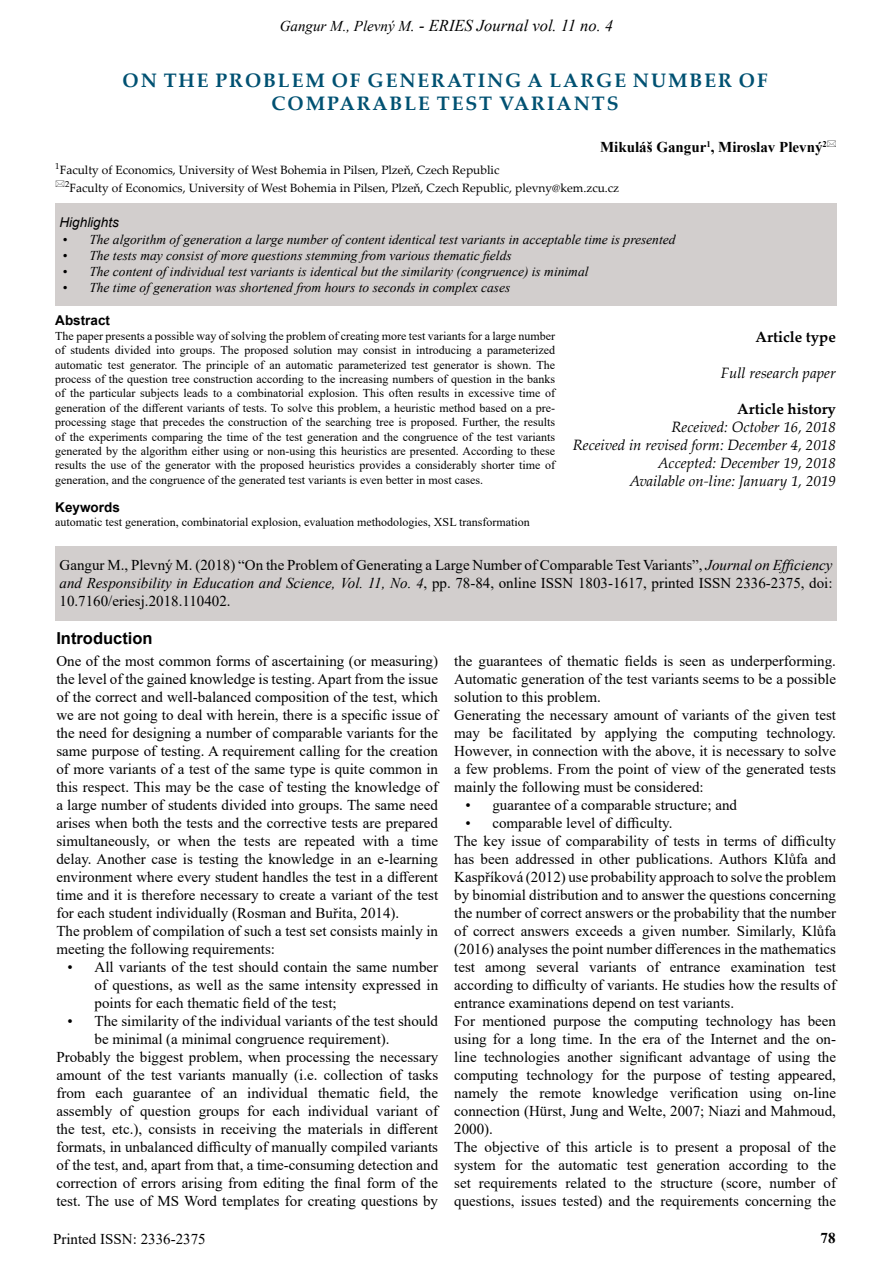
<style>
.page{position:relative;width:893px;height:1263px;background:#fff}
.page>*{position:absolute;margin:0;border:0;box-sizing:border-box;transform-origin:0 0}
.t1{font:700 19.5px/23.4px "Palatino Linotype";letter-spacing:.1em;color:#005172;text-align:center}
.t2{font:italic 16.5px "Times New Roman";color:#000}
.t3{font:700 16.5px "Arial";color:#000}
.t4{font:15px/18px "Times New Roman";color:#000}
.t5{font:italic 15px/18px "Palatino Linotype";color:#000;text-align:right}
.t6{font:700 15px "Times New Roman";color:#000}
.t7{font:700 15px "Palatino Linotype";color:#000}
.t8{font:italic 13.5px "Times New Roman";color:#000}
.t9{font:700 13.5px "Arial";color:#000}
.t10{font:italic 13.5px "Arial";color:#000}
.t11{font:12px/14.4px "Times New Roman";color:#000;text-align:justify}
.t12{font:12px/18px "Palatino Linotype";color:#000}
.s1{font-size:15px}
.s2{font-style:italic}
</style>
<div class="page">
<div style="left:55px;top:546px;width:782px;height:74px;background:#d2cecd"></div>
<div style="left:55px;top:204px;width:782px;height:102px;background:#d2cecd"></div>
<p class="t2" style="left:280px;top:14px;width:335px"><span class="s1">Gangur M., Plevný M</span>. - ERIES Journal vol. 11 no. 4</p>
<h1 class="t1" style="left:123px;top:68px;width:647px">ON THE PROBLEM OF GENERATING A LARGE NUMBER OF<br>COMPARABLE TEST VARIANTS</h1>
<p class="t6" style="left:600px;top:136px;width:228px">Mikuláš Gangur<sup>1</sup>, Miroslav Plevný<sup>2</sup></p>
<p class="t12" style="left:65px;top:161px;width:556px;text-indent:-10px"><sup>1</sup>Faculty of Economics, University of West Bohemia in Pilsen, Plzeň, Czech Republic<br><sup>2</sup>Faculty of Economics, University of West Bohemia in Pilsen, Plzeň, Czech Republic, plevny@kem.zcu.cz</p>
<p class="t10" style="left:60px;top:214px;width:61px">Highlights</p>
<p class="t8" style="left:62px;top:230px;width:615px">• The algorithm of generation a large number of content identical test variants in acceptable time is presented</p>
<p class="t8" style="left:62px;top:246px;width:451px">• The tests may consist of more questions stemming from various thematic fields</p>
<p class="t8" style="left:62px;top:262px;width:528px">• The content of individual test variants is identical but the similarity (congruence) is minimal</p>
<p class="t8" style="left:62px;top:278px;width:449px">• The time of generation was shortened from hours to seconds in complex cases</p>
<p class="t7" style="left:756px;top:326px;width:82px">Article type</p>
<p class="t5" style="left:721px;top:363px;width:117px">Full research paper</p>
<p class="t7" style="left:737px;top:398px;width:100px">Article history</p>
<p class="t5" style="left:573px;top:417px;width:265px">Received: October 16, 2018<br>Received in revised form: December 4, 2018<br>Accepted: December 19, 2018<br>Available on-line: January 1, 2019</p>
<p class="t9" style="left:55px;top:311px;width:56px">Abstract</p>
<p class="t11" style="left:55px;top:328px;width:501px">The paper presents a possible way of solving the problem of creating more test variants for a large number of students divided into groups. The proposed solution may consist in introducing a parameterized automatic test generator. The principle of an automatic parameterized test generator is shown. The process of the question tree construction according to the increasing numbers of question in the banks of the particular subjects leads to a combinatorial explosion. This often results in excessive time of generation of the different variants of tests. To solve this problem, a heuristic method based on a pre&shy;processing stage that precedes the construction of the searching tree is proposed. Further, the results of the experiments comparing the time of the test generation and the congruence of the test variants generated by the algorithm either using or non-using this heuristics are presented. According to these results the use of the generator with the proposed heuristics provides a considerably shorter time of generation, and the congruence of the generated test variants is even better in most cases.</p>
<p class="t9" style="left:55px;top:498px;width:66px">Keywords</p>
<p class="t11" style="left:55px;top:515px;width:476px">automatic test generation, combinatorial explosion, evaluation methodologies, XSL transformation</p>
<p class="t4" style="left:60px;top:556px;width:774px;text-align:justify">Gangur M., Plevný M. (2018) “On the Problem of Generating a Large Number of Comparable Test Variants”, <span class="s2">Journal on Efficiency and Responsibility in Education and Science, Vol. 11, No. 4</span>, pp. 78-84, online ISSN 1803-1617, printed ISSN 2336-2375, doi:<br>10.7160/eriesj.2018.110402.</p>
<p class="t3" style="left:56px;top:626px;width:98px">Introduction</p>
<p class="t4" style="left:56px;top:652px;width:383px">One of the most common forms of ascertaining (or measuring) the level of the gained knowledge is testing. Apart from the issue of the correct and well-balanced composition of the test, which we are not going to deal with herein, there is a specific issue of the need for designing a number of comparable variants for the same purpose of testing. A requirement calling for the creation of more variants of a test of the same type is quite common in this respect. This may be the case of testing the knowledge of a large number of students divided into groups. The same need arises when both the tests and the corrective tests are prepared simultaneously, or when the tests are repeated with a time delay. Another case is testing the knowledge in an e-learning environment where every student handles the test in a different time and it is therefore necessary to create a variant of the test for each student individually (Rosman and Buřita, 2014).<br>The problem of compilation of such a test set consists mainly in meeting the following requirements:</p>
<p class="t4" style="left:95px;top:958px;width:345px;text-align:justify;text-indent:-27px">• All variants of the test should contain the same number of questions, as well as the same intensity expressed in points for each thematic field of the test;</p>
<p class="t4" style="left:68px;top:1012px;width:372px">• The similarity of the individual variants of the test should</p>
<p class="t4" style="left:95px;top:1030px;width:296px">be minimal (a minimal congruence requirement).</p>
<p class="t4" style="left:56px;top:1048px;width:383px">Probably the biggest problem, when processing the necessary</p>
<p class="t4" style="left:56px;top:1066px;width:383px">amount of the test variants manually (i.e. collection of tasks</p>
<p class="t4" style="left:56px;top:1084px;width:383px">from each guarantee of an individual thematic field, the</p>
<p class="t4" style="left:56px;top:1102px;width:383px">assembly of question groups for each individual variant of</p>
<p class="t4" style="left:56px;top:1120px;width:383px">the test, etc.), consists in receiving the materials in different</p>
<p class="t4" style="left:56px;top:1138px;width:383px">formats, in unbalanced difficulty of manually compiled variants</p>
<p class="t4" style="left:56px;top:1156px;width:383px">of the test, and, apart from that, a time-consuming detection and</p>
<p class="t4" style="left:56px;top:1174px;width:383px">correction of errors arising from editing the final form of the</p>
<p class="t4" style="left:56px;top:1192px;width:383px">test. The use of MS Word templates for creating questions by</p>
<p class="t4" style="left:53px;top:1229px;width:154px">Printed ISSN: 2336-2375</p>
<p class="t4" style="left:454px;top:652px;width:383px">the guarantees of thematic fields is seen as underperforming.<br>Automatic generation of the test variants seems to be a possible solution to this problem.<br>Generating the necessary amount of variants of the given test may be facilitated by applying the computing technology.<br>However, in connection with the above, it is necessary to solve a few problems. From the point of view of the generated tests mainly the following must be considered:</p>
<p class="t4" style="left:465px;top:796px;width:273px">• guarantee of a comparable structure; and</p>
<p class="t4" style="left:454px;top:814px;width:383px;text-indent:11px">• comparable level of difficulty.<br>The key issue of comparability of tests in terms of difficulty has been addressed in other publications. Authors Klůfa and Kaspříková (2012) use probability approach to solve the problem by binomial distribution and to answer the questions concerning the number of correct answers or the probability that the number of correct answers exceeds a given number. Similarly, Klůfa (2016) analyses the point number differences in the mathematics test among several variants of entrance examination test according to difficulty of variants. He studies how the results of entrance examinations depend on test variants.<br>For mentioned purpose the computing technology has been using for a long time. In the era of the Internet and the on&shy;line technologies another significant advantage of using the computing technology for the purpose of testing appeared, namely the remote knowledge verification using on-line connection (Hürst, Jung and Welte, 2007; Niazi and Mahmoud, 2000).<br>The objective of this article is to present a proposal of the system for the automatic test generation according to the set requirements related to the structure (score, number of questions, issues tested) and the requirements concerning the</p>
<p class="t6" style="left:821px;top:1227px;width:16px">78</p>
</div>
